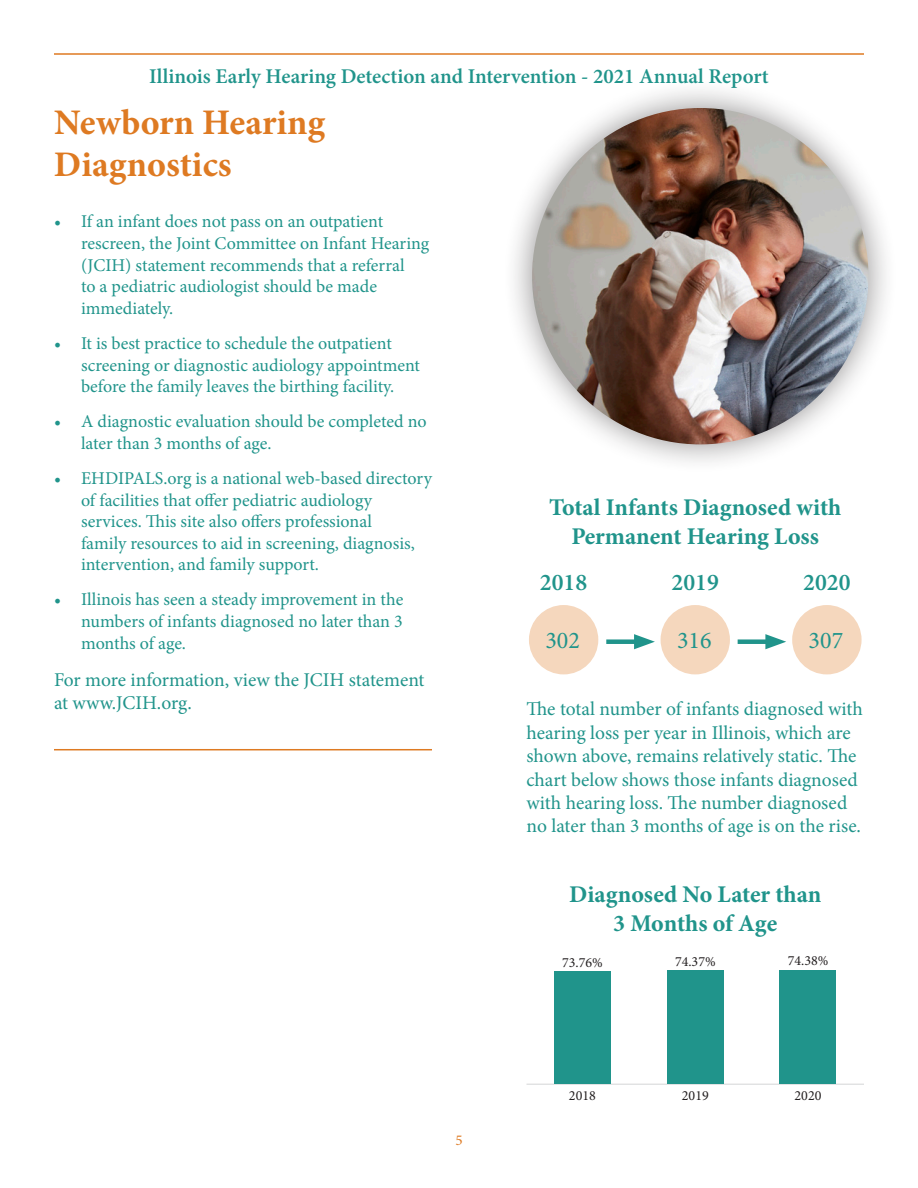
<style>
.page{position:relative;width:918px;height:1188px;background:#fff}
.page>*{position:absolute;margin:0;border:0;box-sizing:border-box;transform-origin:0 0}
.Header2{font:700 36px/42px "Minion Pro";color:#de7a22}
.Header3{font:700 24px/28.8px "Minion Pro";color:#20948b;text-align:center}
.t1{font:600 24px "Minion Pro";color:#20948b}
.t2{font:24px "Minion Pro";color:#20948b}
.t3{font:600 21px "Minion Pro";color:#20948b}
.t4{font:19.5px/23.4px "Minion Pro";color:#20948b}
.List{font:18px/21.6px "Minion Pro";color:#20948b}
.t5{font:15px "Minion Pro";color:#de7a22}
.t6{font:13.95px "Minion Pro";color:#231f20}
</style>
<div class="page">
<hr style="left:54px;top:53px;width:810px;height:2px;background:#de7a22">
<div style="left:502px;top:78px;width:396px;height:396px;background:#231f20;opacity:.5"></div>
<img style="left:532px;top:108px;width:336px;height:336px;border-radius:168px">
<hr style="left:54px;top:749px;width:378px;height:1px;background:#de7a22">
<div style="left:529px;top:605px;width:69px;height:69px;background:#f5d7bd;border-radius:50%"></div>
<div style="left:661px;top:605px;width:69px;height:69px;background:#f5d7bd;border-radius:50%"></div>
<div style="left:792px;top:605px;width:70px;height:69px;background:#f5d7bd;border-radius:50%"></div>
<div style="left:606px;top:639px;width:36px;height:5px;background:#20948b"></div>
<svg style="left:634px;top:634px;width:21px;height:15px"></svg>
<div style="left:738px;top:639px;width:36px;height:5px;background:#20948b"></div>
<svg style="left:765px;top:634px;width:21px;height:15px"></svg>
<hr style="left:526px;top:1084px;width:338px;height:1px;background:#d4d5d7">
<div style="left:780px;top:970px;width:56px;height:114px;background:#20948b"></div>
<div style="left:667px;top:971px;width:56px;height:113px;background:#20948b"></div>
<div style="left:555px;top:972px;width:56px;height:112px;background:#20948b"></div>
<p class="t3" style="left:149px;top:62px;width:621px">Illinois Early Hearing Detection and Intervention - 2021 Annual Report</p>
<h1 class="Header2" style="left:54px;top:101px;width:273px">Newborn Hearing<br>Diagnostics</h1>
<p class="List" style="left:81px;top:211px;width:350px;text-indent:-27px">• If an infant does not pass on an outpatient rescreen, the Joint Committee on Infant Hearing (JCIH) statement recommends that a referral<br>to a pediatric audiologist should be made immediately.</p>
<p class="List" style="left:81px;top:333px;width:341px;text-indent:-27px">• It is best practice to schedule the outpatient screening or diagnostic audiology appointment before the family leaves the birthing facility.</p>
<p class="List" style="left:81px;top:411px;width:347px;text-indent:-27px">• A diagnostic evaluation should be completed no later than 3 months of age.</p>
<p class="List" style="left:81px;top:468px;width:353px;text-indent:-27px">• EHDIPALS.org is a national web-based directory of facilities that offer pediatric audiology services. This site also offers professional<br>family resources to aid in screening, diagnosis, intervention, and family support.</p>
<p class="List" style="left:81px;top:589px;width:324px;text-align:justify;text-indent:-27px">• Illinois has seen a steady improvement in the numbers of infants diagnosed no later than 3 months of age.</p>
<p class="t4" style="left:54px;top:668px;width:372px">For more information, view the JCIH statement at www.JCIH.org.</p>
<p class="t5" style="left:455px;top:1130px;width:9px">5</p>
<p class="Header3" style="left:549px;top:492px;width:294px">Total Infants Diagnosed with<br>Permanent Hearing Loss</p>
<p class="t1" style="left:540px;top:566px;width:49px">2018</p>
<p class="t1" style="left:672px;top:566px;width:49px">2019</p>
<p class="t1" style="left:803px;top:566px;width:49px">2020</p>
<p class="t2" style="left:545px;top:625px;width:36px">302</p>
<p class="t2" style="left:677px;top:625px;width:36px">316</p>
<p class="t2" style="left:809px;top:625px;width:36px">307</p>
<p class="t4" style="left:526px;top:698px;width:338px">The total number of infants diagnosed with hearing loss per year in Illinois, which are shown above, remains relatively static. The chart below shows those infants diagnosed with hearing loss. The number diagnosed no later than 3 months of age is on the rise.</p>
<p class="Header3" style="left:569px;top:880px;width:254px">Diagnosed No Later than<br>3 Months of Age</p>
<p class="t6" style="left:562px;top:953px;width:42px">73.76%</p>
<p class="t6" style="left:675px;top:952px;width:42px">74.37%</p>
<p class="t6" style="left:788px;top:952px;width:42px">74.38%</p>
<p class="t6" style="left:569px;top:1086px;width:28px">2018</p>
<p class="t6" style="left:682px;top:1086px;width:28px">2019</p>
<p class="t6" style="left:795px;top:1086px;width:28px">2020</p>
</div>
